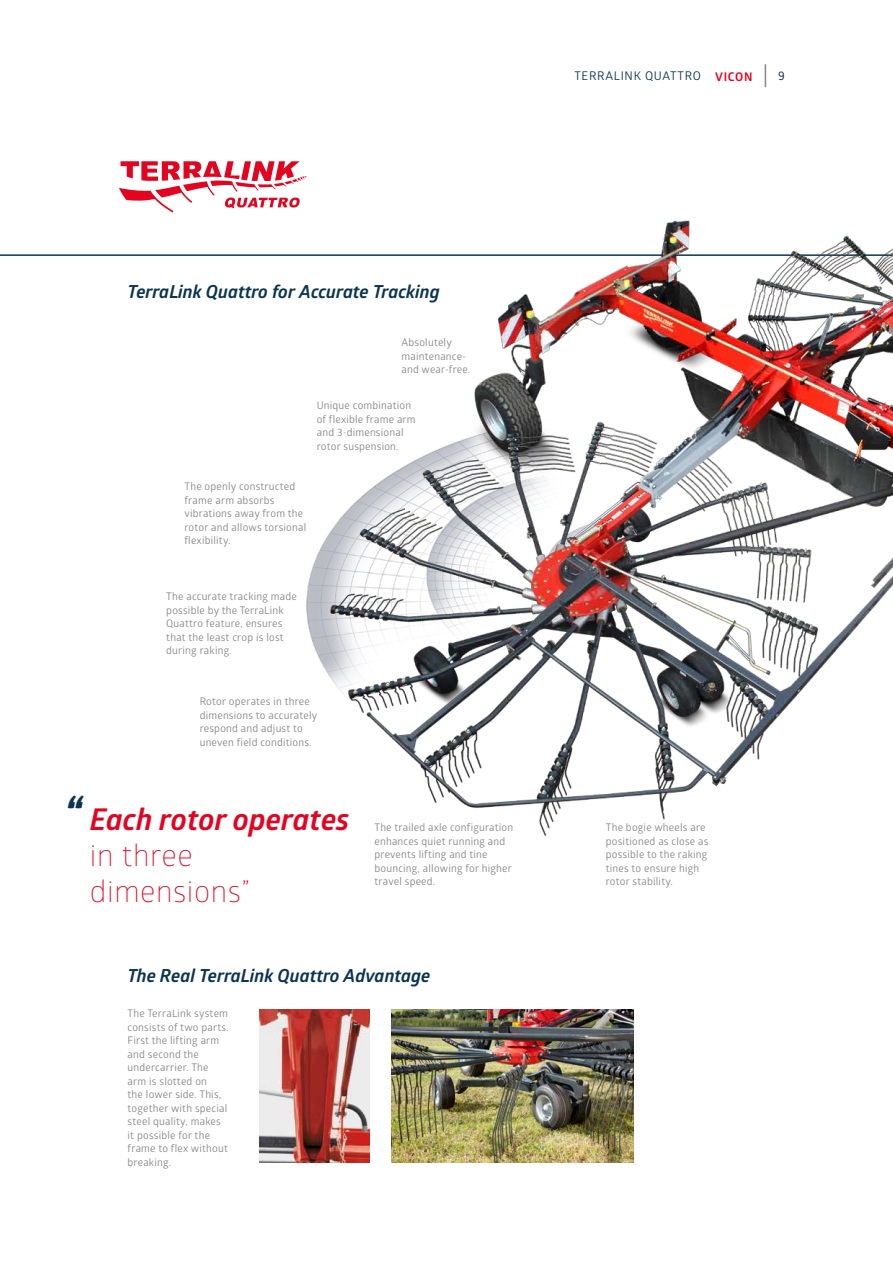
<style>
.page{position:relative;width:893px;height:1263px;background:#fff}
.page>*{position:absolute;margin:0;border:0;box-sizing:border-box;transform-origin:0 0}
.t1{font:300 30px/36px "Glober";letter-spacing:.02em;color:#e40421}
.t2{font:italic 700 18px "Glober";letter-spacing:-.005em;color:#0b3451}
.t3{font:12px "Glober";letter-spacing:.06em;color:#0b3451}
.t4{font:12px "Ruda";color:#0b3451}
.t5{font:10.5px/13.5px "Glober";letter-spacing:.02em;color:#878787}
.s1{font-weight:700;color:#e40421}
.s2{font-weight:700;font-style:italic;font-size:48px;color:#0b3451}
.s3{font-weight:700;font-style:italic}
</style>
<div class="page">
<hr style="left:0;top:254px;width:893px;height:2px;background:#0b3451">
<img style="left:259px;top:1009px;width:111px;height:153px">
<img style="left:391px;top:1009px;width:243px;height:153px">
<img style="left:64px;top:212px;width:829px;height:624px">
<svg style="left:119px;top:161px;width:188px;height:51px"></svg>
<svg style="left:765px;top:64px;width:1px;height:23px"></svg>
<h2 class="t2" style="left:128px;top:279px;width:314px">TerraLink Quattro for Accurate Tracking</h2>
<p class="t5" style="left:401px;top:336px;width:70px">Absolutely maintenance&shy;and wear-free.</p>
<p class="t5" style="left:317px;top:398px;width:100px">Unique combination of flexible frame arm and 3-dimensional rotor suspension.</p>
<p class="t5" style="left:184px;top:479px;width:123px">The openly constructed frame arm absorbs vibrations away from the rotor and allows torsional flexibility.</p>
<p class="t5" style="left:166px;top:589px;width:132px">The accurate tracking made possible by the TerraLink<br>Quattro feature, ensures that the least crop is lost during raking.</p>
<p class="t5" style="left:200px;top:694px;width:119px">Rotor operates in three dimensions to accurately respond and adjust to uneven field conditions.</p>
<p class="t3" style="left:574px;top:68px;width:180px">TERRALINK QUATTRO <span class="s1">VICON</span></p>
<p class="t4" style="left:778px;top:70px;width:8px">9</p>
<h1 class="t1" style="left:90px;top:800px;width:261px;text-indent:-26px"><span class="s2">“</span> <span class="s3">Each rotor operates </span>in three dimensions”</h1>
<p class="t5" style="left:374px;top:820px;width:140px">The trailed axle configuration enhances quiet running and prevents lifting and tine bouncing, allowing for higher travel speed.</p>
<p class="t5" style="left:606px;top:820px;width:104px">The bogie wheels are positioned as close as possible to the raking tines to ensure high rotor stability.</p>
<h2 class="t2" style="left:128px;top:964px;width:304px">The Real TerraLink Quattro Advantage</h2>
<p class="t5" style="left:128px;top:1006px;width:103px">The TerraLink system consists of two parts.<br>First the lifting arm and second the undercarrier. The arm is slotted on<br>the lower side. This, together with special steel quality, makes it possible for the frame to flex without breaking.</p>
</div>
